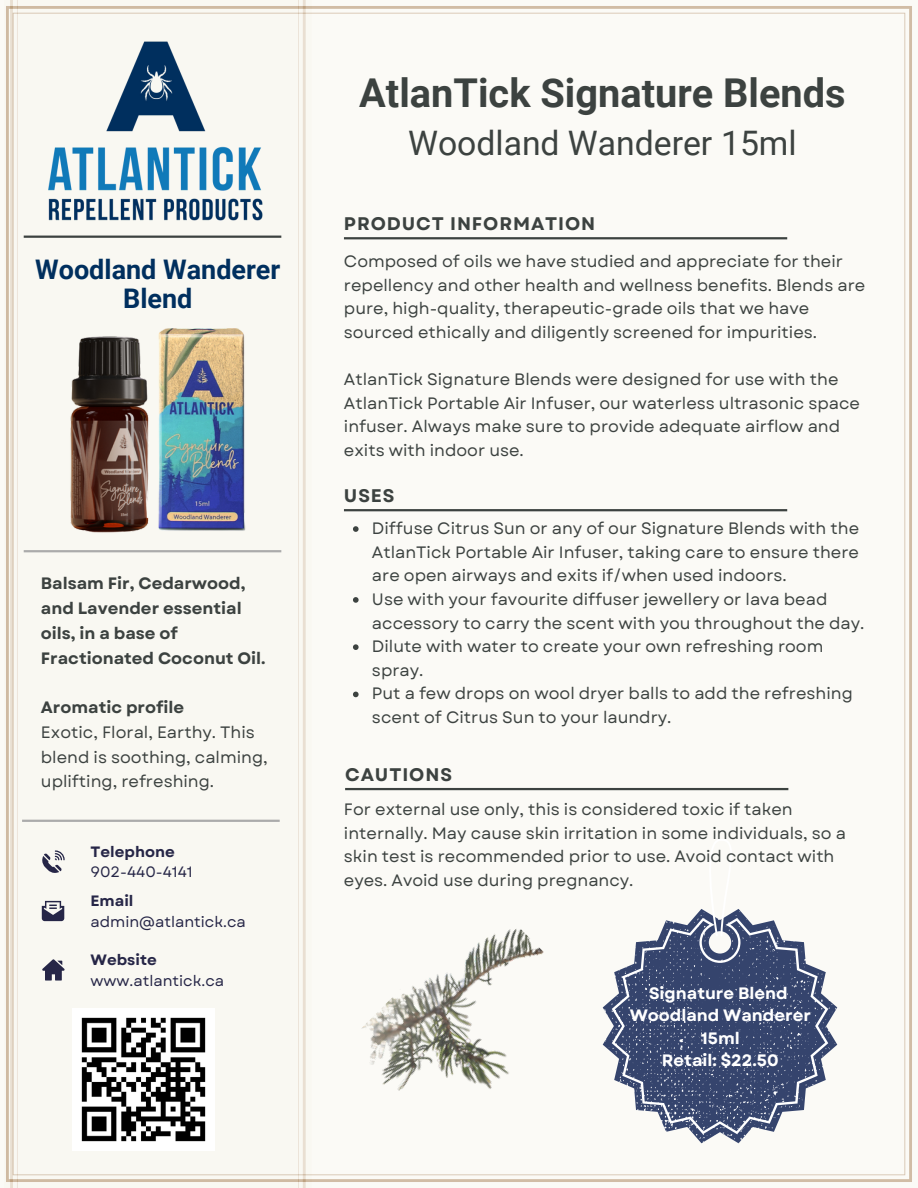
<style>
.page{position:relative;width:918px;height:1188px;background:#fff}
.page>*{position:absolute;margin:0;border:0;box-sizing:border-box;transform-origin:0 0}
.t1{font:700 39.75px "Roboto";color:#3c4240}
.t2{font:33.75px "Roboto";color:#3c4240}
.t3{font:700 27px/29.2px "Roboto";color:#002f5e;text-align:center}
.t4{font:700 18.3px "Garet";letter-spacing:.05em;color:#3c4240}
.t5{font:16.5px/23.7px "Garet";color:#3c4240}
.t6{font:700 16.5px/24.8px "Garet";color:#3c4240}
.t7{font:700 16.5px/22.5px "Garet";color:#fff;text-align:center}
.t8{font:15px "Garet";color:#262647}
.t9{font:700 15px "Garet";color:#262647}
</style>
<div class="page">
<div style="left:6px;top:6px;width:906px;height:1176px;background:#fbfaf6"></div>
<svg style="left:42px;top:901px;width:22px;height:20px"></svg>
<svg style="left:42px;top:850px;width:23px;height:23px"></svg>
<svg style="left:42px;top:959px;width:23px;height:22px"></svg>
<hr style="left:344px;top:509px;width:443px;height:2px;background:#3c4240">
<hr style="left:22px;top:820px;width:258px;height:2px;background:#ababab">
<img style="left:39px;top:4px;width:234px;height:198px">
<img style="left:72px;top:1008px;width:143px;height:143px">
<hr style="left:345px;top:788px;width:443px;height:2px;background:#3c4240">
<hr style="left:344px;top:237px;width:443px;height:2px;background:#3c4240">
<svg style="left:603px;top:909px;width:234px;height:234px;fill:#35446d"></svg>
<svg style="left:702px;top:838px;width:33px;height:98px"></svg>
<img style="left:4px;top:202px;width:338px;height:378px">
<img style="left:323px;top:899px;width:267px;height:267px">
<svg style="left:353px;top:526px;width:6px;height:6px"></svg>
<svg style="left:353px;top:597px;width:6px;height:6px"></svg>
<svg style="left:353px;top:644px;width:6px;height:6px"></svg>
<svg style="left:353px;top:692px;width:6px;height:5px"></svg>
<h3 class="t3" style="left:35px;top:255px;width:247px">Woodland Wanderer<br>Blend</h3>
<p class="t6" style="left:41px;top:571px;width:226px">Balsam Fir, Cedarwood, and Lavender essential oils, in a base of<br>Fractionated Coconut Oil.</p>
<p class="t6" style="left:41px;top:695px;width:145px">Aromatic profile</p>
<p class="t5" style="left:41px;top:720px;width:228px;line-height:24.8px">Exotic, Floral, Earthy. This blend is soothing, calming, uplifting, refreshing.</p>
<p class="t9" style="left:91px;top:841px;width:86px">Telephone</p>
<p class="t8" style="left:91px;top:861px;width:104px">902-440-4141</p>
<p class="t8" style="left:91px;top:911px;width:157px">admin@atlantick.ca</p>
<p class="t9" style="left:91px;top:890px;width:44px">Email</p>
<p class="t9" style="left:91px;top:949px;width:68px">Website</p>
<p class="t8" style="left:91px;top:969px;width:135px">www.atlantick.ca</p>
<h1 class="t1" style="left:359px;top:70px;width:488px">AtlanTick Signature Blends</h1>
<h2 class="t2" style="left:408px;top:124px;width:390px">Woodland Wanderer 15ml</h2>
<p class="t4" style="left:344px;top:210px;width:253px">PRODUCT INFORMATION</p>
<p class="t5" style="left:344px;top:250px;width:523px">Composed of oils we have studied and appreciate for their repellency and other health and wellness benefits. Blends are pure, high-quality, therapeutic-grade oils that we have sourced ethically and diligently screened for impurities.</p>
<p class="t5" style="left:344px;top:368px;width:518px">AtlanTick Signature Blends were designed for use with the AtlanTick Portable Air Infuser, our waterless ultrasonic space infuser. Always make sure to provide adequate airflow and exits with indoor use.</p>
<p class="t4" style="left:344px;top:482px;width:52px">USES</p>
<p class="t5" style="left:372px;top:517px;width:494px">Diffuse Citrus Sun or any of our Signature Blends with the AtlanTick Portable Air Infuser, taking care to ensure there are open airways and exits if/when used indoors.<br>Use with your favourite diffuser jewellery or lava bead accessory to carry the scent with you throughout the day.<br>Dilute with water to create your own refreshing room spray.<br>Put a few drops on wool dryer balls to add the refreshing scent of Citrus Sun to your laundry.</p>
<p class="t4" style="left:345px;top:761px;width:108px">CAUTIONS</p>
<p class="t5" style="left:344px;top:797px;width:504px">For external use only, this is considered toxic if taken internally. May cause skin irritation in some individuals, so a skin test is recommended prior to use. Avoid contact with eyes. Avoid use during pregnancy.</p>
<p class="t7" style="left:630px;top:982px;width:183px">Signature Blend<br>Woodland Wanderer<br>15ml<br>Retail: $22.50</p>
</div>
